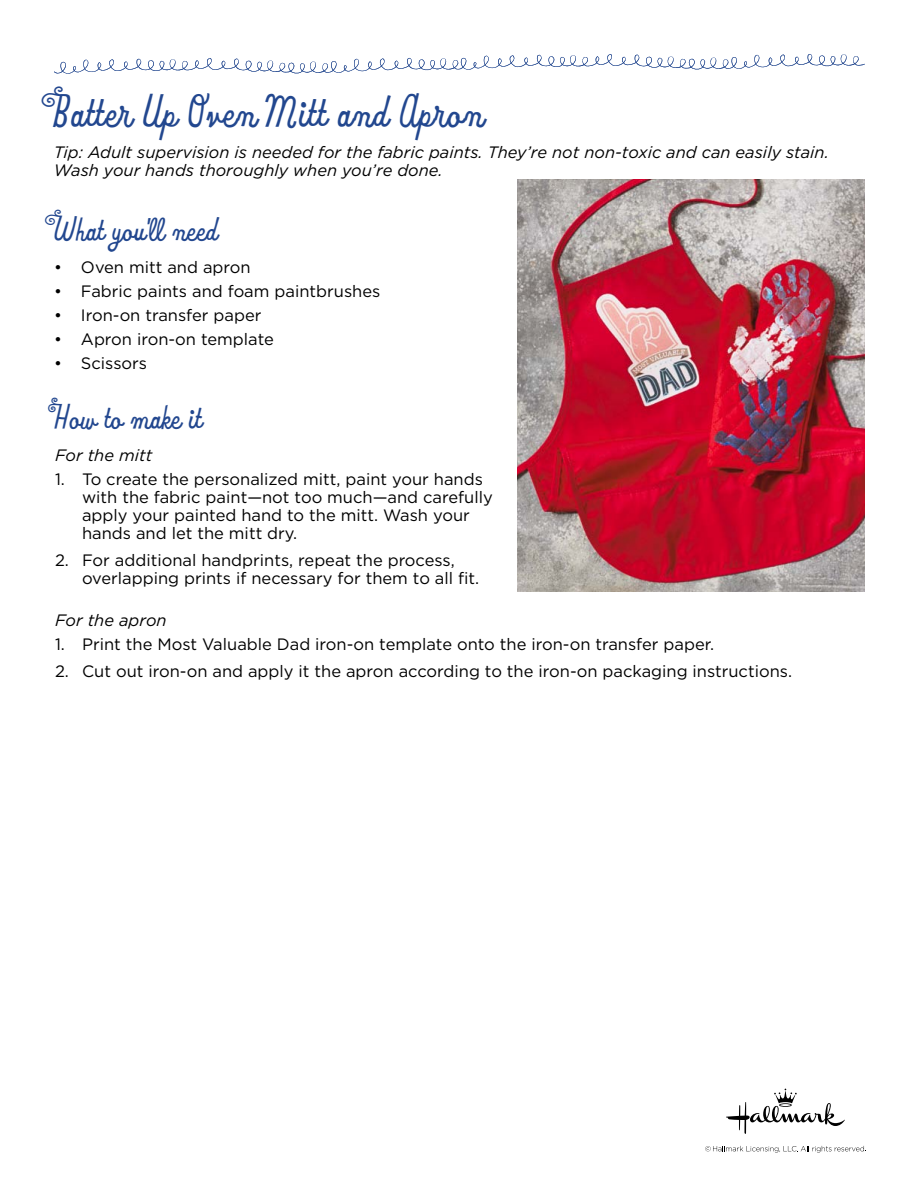
<style>
.page{position:relative;width:918px;height:1188px;background:#fff}
.page>*{position:absolute;margin:0;border:0;box-sizing:border-box;transform-origin:0 0}
.t1{font:700 48px "Hmk Handstand Script BCFG";letter-spacing:.01em;color:#22478f}
.t2{font:700 36px "Hmk Handstand Script BCFG";color:#22478f}
.t3{font:16.5px/18px "Gotham";color:#000}
.t4{font:italic 16.5px/18px "Gotham";color:#000}
</style>
<div class="page">
<svg style="left:54px;top:54px;width:811px;height:20px"></svg>
<svg style="left:726px;top:1089px;width:119px;height:45px"></svg>
<svg style="left:705px;top:1146px;width:161px;height:7px"></svg>
<img style="left:517px;top:179px;width:347px;height:413px">
<h1 class="t1" style="left:54px;top:83px;width:431px">Batter Up Oven Mitt and Apron</h1>
<p class="t4" style="left:54px;top:142px;width:776px">Tip: Adult supervision is needed for the fabric paints. They’re not non-toxic and can easily stain.<br>Wash your hands thoroughly when you’re done.</p>
<h2 class="t2" style="left:54px;top:208px;width:165px">What you'll need</h2>
<p class="t3" style="left:54px;top:258px;width:198px">• Oven mitt and apron</p>
<p class="t3" style="left:54px;top:282px;width:328px">• Fabric paints and foam paintbrushes</p>
<p class="t3" style="left:54px;top:306px;width:209px">• Iron-on transfer paper</p>
<p class="t3" style="left:54px;top:330px;width:221px">• Apron iron-on template</p>
<p class="t3" style="left:54px;top:354px;width:95px">• Scissors</p>
<h2 class="t2" style="left:55px;top:396px;width:148px">How to make it</h2>
<p class="t4" style="left:55px;top:446px;width:99px">For the mitt</p>
<p class="t3" style="left:82px;top:470px;width:412px;text-indent:-27px">1. To create the personalized mitt, paint your hands with the fabric paint—not too much—and carefully apply your painted hand to the mitt. Wash your hands and let the mitt dry.</p>
<p class="t3" style="left:82px;top:551px;width:399px;text-indent:-27px">2. For additional handprints, repeat the process, overlapping prints if necessary for them to all fit.</p>
<p class="t4" style="left:55px;top:611px;width:113px">For the apron</p>
<p class="t3" style="left:55px;top:635px;width:661px">1. Print the Most Valuable Dad iron-on template onto the iron-on transfer paper.</p>
<p class="t3" style="left:55px;top:662px;width:739px">2. Cut out iron-on and apply it the apron according to the iron-on packaging instructions.</p>
</div>
